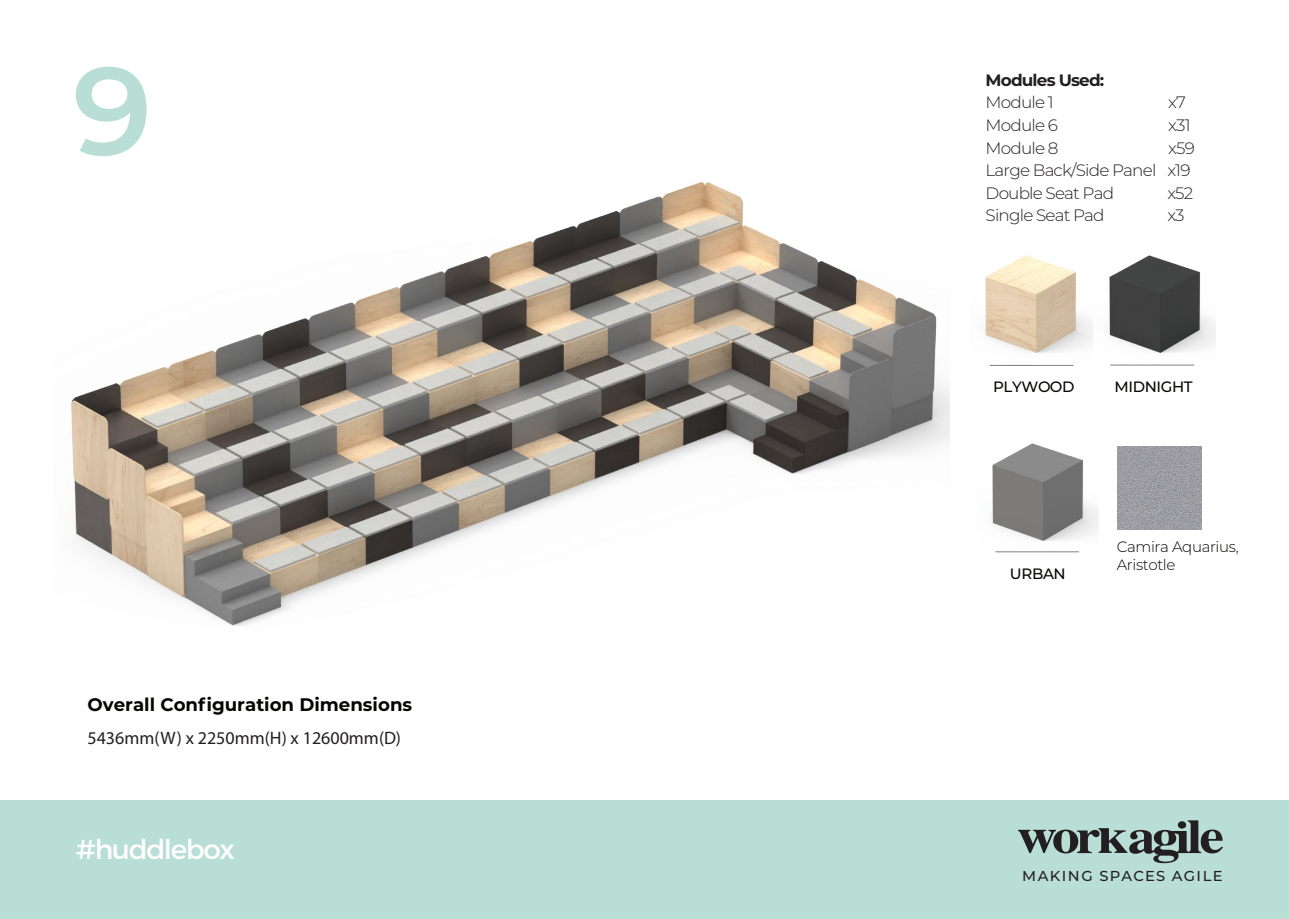
<style>
.page{position:relative;width:1289px;height:919px;background:#fff}
.page>*{position:absolute;margin:0;border:0;box-sizing:border-box;transform-origin:0 0}
.t1{font:600 124.2px "Montserrat";color:#b8ded5}
.t2{font:27.3px "Montserrat";letter-spacing:-.05em;color:#fff}
.t3{font:700 18.15px "Montserrat";color:#050504}
.t4{font:18px "Myriad Pro";color:#231f20}
.t5{font:300 16.5px/22.5px "Montserrat";letter-spacing:-.05em;color:#231f20}
.t6{font:700 16.5px "Montserrat";letter-spacing:-.05em;color:#231f20}
.t7{font:300 15px/18px "Montserrat";letter-spacing:-.025em;color:#050504}
.t8{font:500 15px "Montserrat";letter-spacing:-.025em;color:#050504}
.t9{font:500 14.4px "Montserrat";letter-spacing:.1em;color:#231f20}
</style>
<div class="page">
<div style="left:0;top:800px;width:1288px;height:118px;background:#b8ded5"></div>
<svg style="left:1018px;top:820px;width:204px;height:43px"></svg>
<div style="left:1177px;top:821px;width:9px;height:7px;background:#231f20;border-radius:50%"></div>
<img style="left:71px;top:182px;width:878px;height:444px">
<hr style="left:989px;top:365px;width:84px;height:1px;background:#7f7b81">
<img style="left:1117px;top:446px;width:84px;height:84px">
<img style="left:984px;top:255px;width:231px;height:110px">
<img style="left:991px;top:443px;width:107px;height:109px">
<h1 class="t1" style="left:73px;top:23px;width:81px">9</h1>
<p class="t3" style="left:87px;top:691px;width:326px">Overall Configuration Dimensions</p>
<p class="t4" style="left:87px;top:727px;width:315px">5436mm(W) x 2250mm(H) x 12600mm(D)</p>
<h2 class="t2" style="left:76px;top:832px;width:160px">#huddlebox</h2>
<p class="t6" style="left:985px;top:68px;width:120px">Modules Used:</p>
<p class="t5" style="left:985px;top:91px;width:70px">Module 1</p>
<p class="t5" style="left:1168px;top:91px;width:19px">x7</p>
<p class="t5" style="left:985px;top:113px;width:74px">Module 6</p>
<p class="t5" style="left:1168px;top:113px;width:24px">x31</p>
<p class="t5" style="left:985px;top:136px;width:74px">Module 8</p>
<p class="t5" style="left:985px;top:136px;width:211px;text-indent:183px">x59<br>Large Back/Side Panel x19<br>Double Seat Pad</p>
<p class="t5" style="left:1167px;top:181px;width:27px">x52</p>
<p class="t5" style="left:985px;top:203px;width:121px">Single Seat Pad</p>
<p class="t5" style="left:1167px;top:203px;width:19px">x3</p>
<p class="t8" style="left:993px;top:376px;width:83px">PLYWOOD</p>
<p class="t8" style="left:1114px;top:376px;width:80px">MIDNIGHT</p>
<p class="t8" style="left:1009px;top:562px;width:57px">URBAN</p>
<p class="t7" style="left:1116px;top:537px;width:123px">Camira Aquarius,<br>Aristotle</p>
<p class="t9" style="left:1022px;top:865px;width:202px">MAKING SPACES AGILE</p>
</div>
